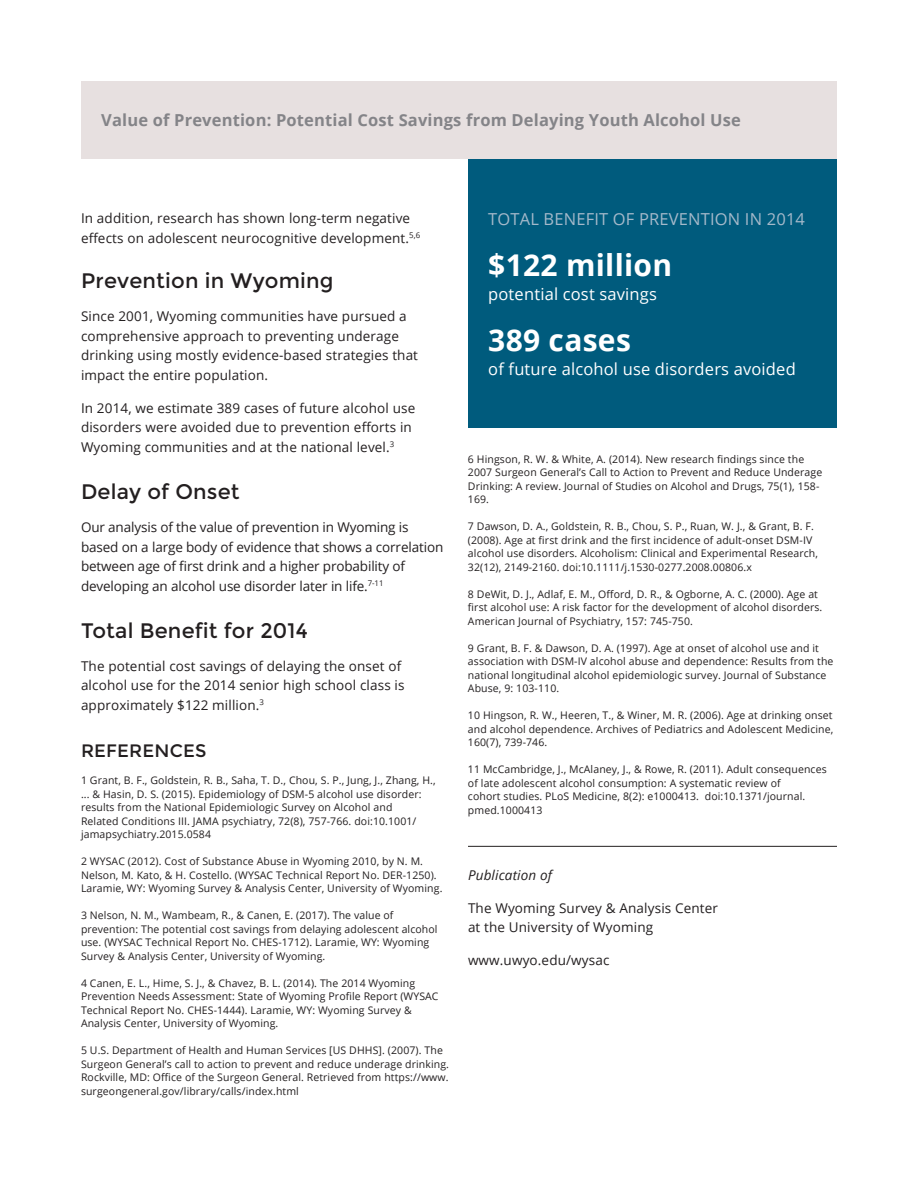
<style>
.page{position:relative;width:918px;height:1188px;background:#fff}
.page>*{position:absolute;margin:0;border:0;box-sizing:border-box;transform-origin:0 0}
.Heading_5{font:700 30px "Open Sans";letter-spacing:.01em;color:#fff}
.Heading_3_-_No_Caps{font:21px "Montserrat";letter-spacing:.01em;color:#231f20}
.Heading_3_-_No_Caps-2{font:18px "Montserrat";letter-spacing:.01em;color:#231f20}
.Heading_5-2{font:700 16.5px "Open Sans";letter-spacing:.01em;color:#848488}
.Heading_5-3{font:16.5px "Open Sans";letter-spacing:.01em;color:#fff}
.Heading_5-4{font:16.5px "Open Sans";letter-spacing:.01em;color:#a5b9ca}
.sans_paragraph{font:13.5px/19.5px "Open Sans";letter-spacing:.01em;color:#231f20}
.sans_paragraph-2{font:13.5px/19.5px "Open Sans";letter-spacing:-.01em;color:#231f20}
.sans_paragraph-3{font:italic 13.5px "Open Sans";letter-spacing:.01em;color:#231f20}
.sans_paragraph-4{font:10.5px/13.5px "Open Sans";letter-spacing:.01em;color:#231f20}
</style>
<div class="page">
<hr style="left:468px;top:846px;width:369px;height:1px;background:#231f20">
<div style="left:81px;top:81px;width:756px;height:77px;background:#e7e0e0"></div>
<div style="left:468px;top:159px;width:369px;height:269px;background:#005b7d"></div>
<p class="Heading_5-2" style="left:101px;top:108px;width:641px">Value of Prevention: Potential Cost Savings from Delaying Youth Alcohol Use</p>
<p class="sans_paragraph" style="left:81px;top:208px;width:341px">In addition, research has shown long-term negative effects on adolescent neurocognitive development.<sup>5,6</sup></p>
<p class="Heading_3_-_No_Caps" style="left:81px;top:269px;width:254px">Prevention in Wyoming</p>
<p class="sans_paragraph" style="left:81px;top:306px;width:339px">Since 2001, Wyoming communities have pursued a comprehensive approach to preventing underage drinking using mostly evidence-based strategies that impact the entire population.</p>
<p class="sans_paragraph" style="left:81px;top:398px;width:336px">In 2014, we estimate 389 cases of future alcohol use disorders were avoided due to prevention efforts in<br>Wyoming communities and at the national level.<sup>3</sup></p>
<p class="Heading_3_-_No_Caps" style="left:81px;top:480px;width:160px">Delay of Onset</p>
<p class="sans_paragraph-2" style="left:81px;top:517px;width:364px">Our analysis of the value of prevention in Wyoming is based on a large body of evidence that shows a correlation between age of first drink and a higher probability of developing an alcohol use disorder later in life.<sup>7-11</sup></p>
<p class="Heading_3_-_No_Caps" style="left:81px;top:618px;width:228px">Total Benefit for 2014</p>
<p class="sans_paragraph" style="left:81px;top:656px;width:325px">The potential cost savings of delaying the onset of alcohol use for the 2014 senior high school class is approximately $122 million.<sup>3</sup></p>
<p class="Heading_3_-_No_Caps-2" style="left:81px;top:740px;width:127px">REFERENCES</p>
<p class="sans_paragraph-4" style="left:81px;top:773px;width:356px">1 Grant, B. F., Goldstein, R. B., Saha, T. D., Chou, S. P., Jung, J., Zhang, H., ... &amp; Hasin, D. S. (2015). Epidemiology of DSM-5 alcohol use disorder: results from the National Epidemiologic Survey on Alcohol and<br>Related Conditions III. JAMA psychiatry, 72(8), 757-766. doi:10.1001/ jamapsychiatry.2015.0584</p>
<p class="sans_paragraph-4" style="left:81px;top:854px;width:363px">2 WYSAC (2012). Cost of Substance Abuse in Wyoming 2010, by N. M.<br>Nelson, M. Kato, &amp; H. Costello. (WYSAC Technical Report No. DER-1250).<br>Laramie, WY: Wyoming Survey &amp; Analysis Center, University of Wyoming.</p>
<p class="sans_paragraph-4" style="left:81px;top:908px;width:358px">3 Nelson, N. M., Wambeam, R., &amp; Canen, E. (2017). The value of prevention: The potential cost savings from delaying adolescent alcohol use. (WYSAC Technical Report No. CHES-1712). Laramie, WY: Wyoming Survey &amp; Analysis Center, University of Wyoming.</p>
<p class="sans_paragraph-4" style="left:81px;top:976px;width:359px">4 Canen, E. L., Hime, S. J., &amp; Chavez, B. L. (2014). The 2014 Wyoming Prevention Needs Assessment: State of Wyoming Profile Report (WYSAC Technical Report No. CHES-1444). Laramie, WY: Wyoming Survey &amp; Analysis Center, University of Wyoming.</p>
<p class="sans_paragraph-4" style="left:81px;top:1043px;width:370px">5 U.S. Department of Health and Human Services [US DHHS]. (2007). The Surgeon General’s call to action to prevent and reduce underage drinking.<br>Rockville, MD: Office of the Surgeon General. Retrieved from https://www. surgeongeneral.gov/library/calls/index.html</p>
<p class="Heading_5-4" style="left:488px;top:207px;width:318px">TOTAL BENEFIT OF PREVENTION IN 2014</p>
<p class="Heading_5" style="left:488px;top:243px;width:185px">$122 million</p>
<p class="Heading_5-3" style="left:488px;top:282px;width:170px">potential cost savings</p>
<p class="Heading_5" style="left:488px;top:318px;width:144px">389 cases</p>
<p class="Heading_5-3" style="left:488px;top:357px;width:309px">of future alcohol use disorders avoided</p>
<p class="sans_paragraph-4" style="left:468px;top:452px;width:356px">6 Hingson, R. W. &amp; White, A. (2014). New research findings since the 2007 Surgeon General’s Call to Action to Prevent and Reduce Underage Drinking: A review. Journal of Studies on Alcohol and Drugs, 75(1), 158- 169.</p>
<p class="sans_paragraph-4" style="left:468px;top:519px;width:352px">7 Dawson, D. A., Goldstein, R. B., Chou, S. P., Ruan, W. J., &amp; Grant, B. F. (2008). Age at first drink and the first incidence of adult-onset DSM-IV alcohol use disorders. Alcoholism: Clinical and Experimental Research, 32(12), 2149-2160. doi:10.1111/j.1530-0277.2008.00806.x</p>
<p class="sans_paragraph-4" style="left:468px;top:587px;width:356px">8 DeWit, D. J., Adlaf, E. M., Offord, D. R., &amp; Ogborne, A. C. (2000). Age at first alcohol use: A risk factor for the development of alcohol disorders.<br>American Journal of Psychiatry, 157: 745-750.</p>
<p class="sans_paragraph-4" style="left:468px;top:641px;width:367px">9 Grant, B. F. &amp; Dawson, D. A. (1997). Age at onset of alcohol use and it association with DSM-IV alcohol abuse and dependence: Results from the national longitudinal alcohol epidemiologic survey. Journal of Substance Abuse, 9: 103-110.</p>
<p class="sans_paragraph-4" style="left:468px;top:708px;width:367px;text-align:justify">10 Hingson, R. W., Heeren, T., &amp; Winer, M. R. (2006). Age at drinking onset and alcohol dependence. Archives of Pediatrics and Adolescent Medicine, 160(7), 739-746.</p>
<p class="sans_paragraph-4" style="left:468px;top:762px;width:360px">11 McCambridge, J., McAlaney, J., &amp; Rowe, R. (2011). Adult consequences of late adolescent alcohol consumption: A systematic review of<br>cohort studies. PLoS Medicine, 8(2): e1000413. doi:10.1371/journal. pmed.1000413</p>
<p class="sans_paragraph-3" style="left:468px;top:866px;width:86px">Publication of</p>
<p class="sans_paragraph" style="left:468px;top:898px;width:252px">The Wyoming Survey &amp; Analysis Center at the University of Wyoming</p>
<p class="sans_paragraph" style="left:468px;top:950px;width:143px">www.uwyo.edu/wysac</p>
</div>
